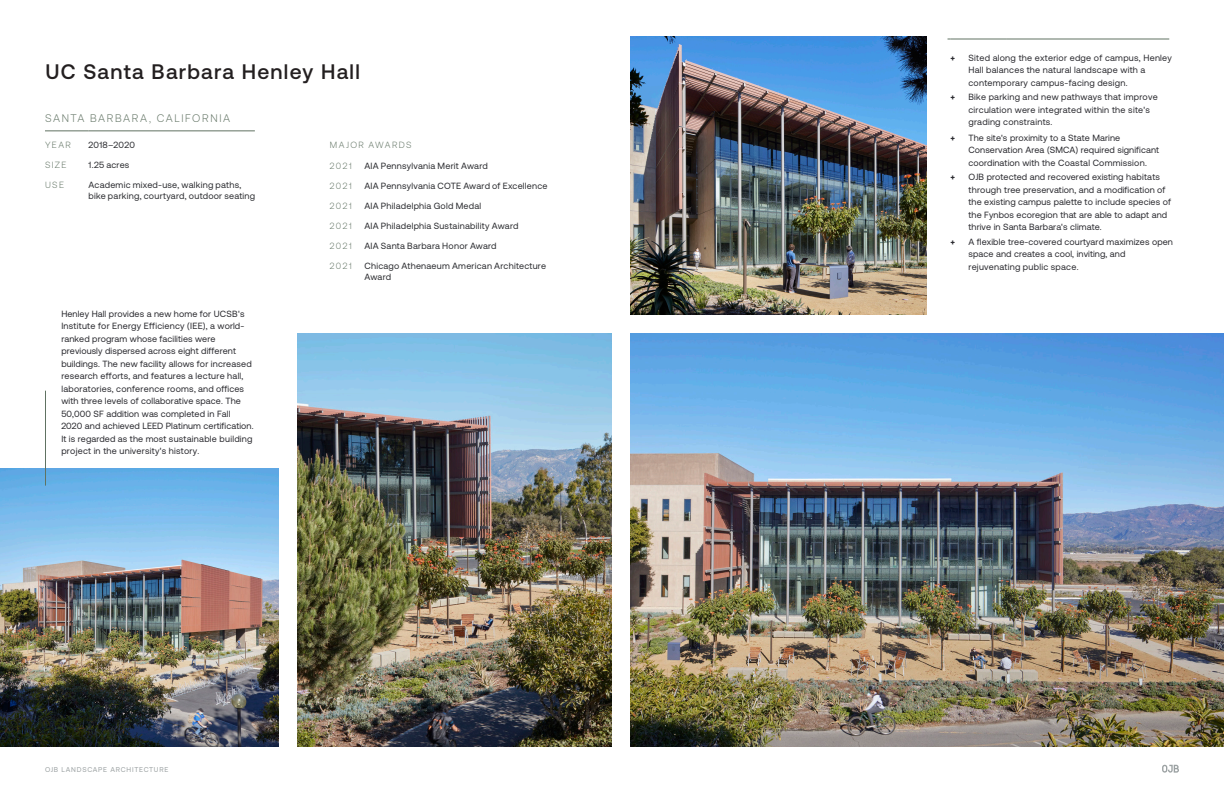
<style>
.page{position:relative;width:1224px;height:792px;background:#fff}
.page>*{position:absolute;margin:0;border:0;box-sizing:border-box;transform-origin:0 0}
.t1{font:500 21px "Aeonik";letter-spacing:.06em;color:#231f20}
.t2{font:300 11px "Aeonik";letter-spacing:.145em;color:#607262}
.t3{font:9px/12.5px "Aeonik";letter-spacing:.01em;color:#29292e}
.t4{font:9px/11px "Aeonik";letter-spacing:.025em;color:#2a2b2f}
.t5{font:300 9px "Aeonik";letter-spacing:.16em;color:#607262}
.t6{font:700 9px "Aeonik";color:#29292e}
.t7{font:7px "Aeonik";letter-spacing:.11em;color:#9ca2a3}
</style>
<div class="page">
<hr style="left:45px;top:130px;width:44px;height:1px;background:#607262">
<hr style="left:89px;top:130px;width:166px;height:1px;background:#607262">
<img style="left:630px;top:36px;width:297px;height:279px">
<img style="left:0;top:468px;width:279px;height:279px">
<hr style="left:951px;top:38px;width:56px;height:1px;background:#607262">
<hr style="left:1007px;top:38px;width:162px;height:1px;background:#607262">
<img style="left:297px;top:333px;width:315px;height:414px">
<img style="left:630px;top:333px;width:594px;height:414px">
<hr style="left:45px;top:391px;width:1px;height:95px;background:#607262">
<svg style="left:1162px;top:765px;width:17px;height:8px"></svg>
<h1 class="t1" style="left:45px;top:64px;width:316px">UC Santa Barbara Henley Hall</h1>
<p class="t2" style="left:45px;top:114px;width:187px">SANTA BARBARA, CALIFORNIA</p>
<p class="t5" style="left:45px;top:142px;width:27px">YEAR</p>
<p class="t5" style="left:45px;top:162px;width:23px">SIZE</p>
<p class="t5" style="left:45px;top:182px;width:20px">USE</p>
<p class="t5" style="left:330px;top:141px;width:83px">MAJOR AWARDS</p>
<p class="t5" style="left:330px;top:163px;width:23px">2021</p>
<p class="t5" style="left:330px;top:183px;width:23px">2021</p>
<p class="t5" style="left:330px;top:203px;width:23px">2021</p>
<p class="t5" style="left:330px;top:223px;width:23px">2021</p>
<p class="t5" style="left:330px;top:243px;width:23px">2021</p>
<p class="t5" style="left:330px;top:263px;width:23px">2021</p>
<p class="t4" style="left:89px;top:140px;width:48px">2018–2020</p>
<p class="t4" style="left:89px;top:160px;width:42px">1.25 acres</p>
<p class="t4" style="left:89px;top:180px;width:168px">Academic mixed-use, walking paths, bike parking, courtyard, outdoor seating</p>
<p class="t4" style="left:364px;top:162px;width:125px">AIA Pennsylvania Merit Award</p>
<p class="t4" style="left:364px;top:182px;width:185px">AIA Pennsylvania COTE Award of Excellence</p>
<p class="t4" style="left:364px;top:202px;width:118px">AIA Philadelphia Gold Medal</p>
<p class="t4" style="left:364px;top:222px;width:156px">AIA Philadelphia Sustainability Award</p>
<p class="t4" style="left:364px;top:242px;width:134px">AIA Santa Barbara Honor Award</p>
<p class="t4" style="left:364px;top:262px;width:183px">Chicago Athenaeum American Architecture<br>Award</p>
<p class="t3" style="left:61px;top:308px;width:194px">Henley Hall provides a new home for UCSB's Institute for Energy Efficiency (IEE), a world&shy;ranked program whose facilities were previously dispersed across eight different buildings. The new facility allows for increased research efforts, and features a lecture hall, laboratories, conference rooms, and offices with three levels of collaborative space. The 50,000 SF addition was completed in Fall 2020 and achieved LEED Platinum certification.<br>It is regarded as the most sustainable building project in the university's history.</p>
<p class="t7" style="left:45px;top:766px;width:125px">OJB LANDSCAPE ARCHITECTURE</p>
<p class="t6" style="left:950px;top:54px;width:6px">+</p>
<p class="t3" style="left:968px;top:51px;width:205px">Sited along the exterior edge of campus, Henley<br>Hall balances the natural landscape with a contemporary campus-facing design.</p>
<p class="t6" style="left:951px;top:94px;width:6px">+</p>
<p class="t3" style="left:968px;top:91px;width:191px">Bike parking and new pathways that improve circulation were integrated within the site's grading constraints.</p>
<p class="t6" style="left:951px;top:134px;width:6px">+</p>
<p class="t3" style="left:968px;top:132px;width:192px">The site's proximity to a State Marine<br>Conservation Area (SMCA) required significant coordination with the Coastal Commission.</p>
<p class="t6" style="left:951px;top:174px;width:6px">+</p>
<p class="t3" style="left:968px;top:172px;width:204px">OJB protected and recovered existing habitats through tree preservation, and a modification of the existing campus palette to include species of the Fynbos ecoregion that are able to adapt and thrive in Santa Barbara's climate.</p>
<p class="t6" style="left:951px;top:238px;width:6px">+</p>
<p class="t3" style="left:968px;top:236px;width:206px">A flexible tree-covered courtyard maximizes open space and creates a cool, inviting, and rejuvenating public space.</p>
</div>
